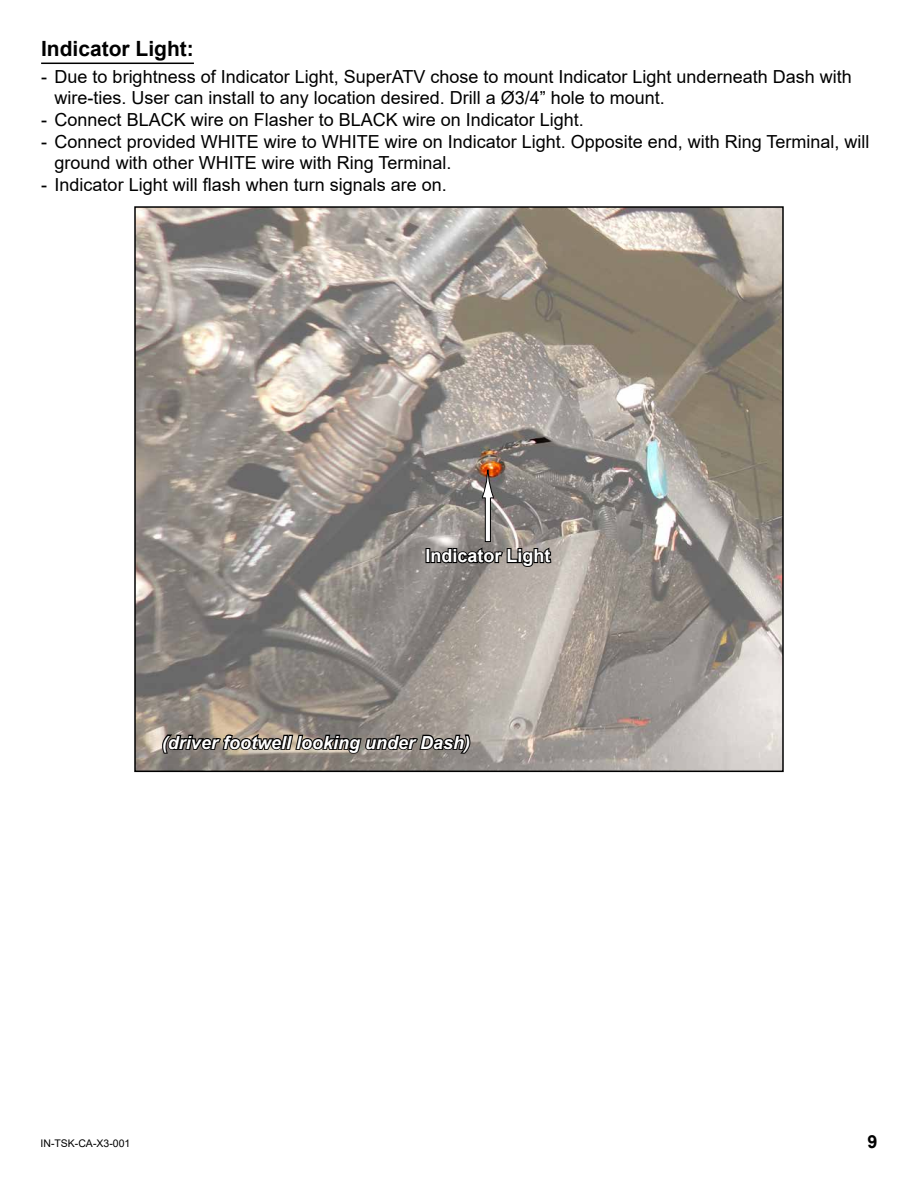
<style>
.page{position:relative;width:918px;height:1188px;background:#fff}
.page>*{position:absolute;margin:0;border:0;box-sizing:border-box;transform-origin:0 0}
.t1{font:700 21px "Arial";color:#000}
.t2{font:18px/21.6px "Arial";color:#000}
.t3{font:italic 700 18px "Arial";color:#fff}
.t4{font:700 18px "Arial";color:#fff}
.t5{font:700 18px "Arial";color:#000}
.t6{font:10.5px "Arial";color:#000}
</style>
<div class="page">
<hr style="left:41px;top:63px;width:153px;height:1px;background:#000">
<svg style="left:46px;top:62px;width:147px;height:1px"></svg>
<img style="left:137px;top:209px;width:644px;height:560px">
<svg style="left:161px;top:732px;width:311px;height:23px;background:#59544e"></svg>
<div style="left:426px;top:548px;width:4px;height:15px;border:2px solid #000"></div>
<svg style="left:429px;top:543px;width:124px;height:26px;background:#5f5b58"></svg>
<div style="left:485px;top:498px;width:5px;height:44px;background:#fff"></div>
<div style="left:485px;top:497px;width:6px;height:45px;border:1px solid #000"></div>
<svg style="left:481px;top:470px;width:13px;height:29px"></svg>
<p class="t1" style="left:41px;top:34px;width:154px">Indicator Light:</p>
<p class="t2" style="left:55px;top:66px;width:799px;text-indent:-13px">- Due to brightness of Indicator Light, SuperATV chose to mount Indicator Light underneath Dash with wire-ties. User can install to any location desired. Drill a Ø3/4” hole to mount.</p>
<p class="t2" style="left:41px;top:109px;width:544px">- Connect BLACK wire on Flasher to BLACK wire on Indicator Light.</p>
<p class="t2" style="left:55px;top:130px;width:816px;text-indent:-14px">- Connect provided WHITE wire to WHITE wire on Indicator Light. Opposite end, with Ring Terminal, will ground with other WHITE wire with Ring Terminal.</p>
<p class="t2" style="left:41px;top:174px;width:407px">- Indicator Light will flash when turn signals are on.</p>
<p class="t4" style="left:425px;top:543px;width:127px">Indicator Light</p>
<p class="t3" style="left:162px;top:730px;width:310px">(driver footwell looking under Dash)</p>
<p class="t6" style="left:40px;top:1136px;width:91px">IN-TSK-CA-X3-001</p>
<p class="t5" style="left:867px;top:1128px;width:12px">9</p>
</div>
